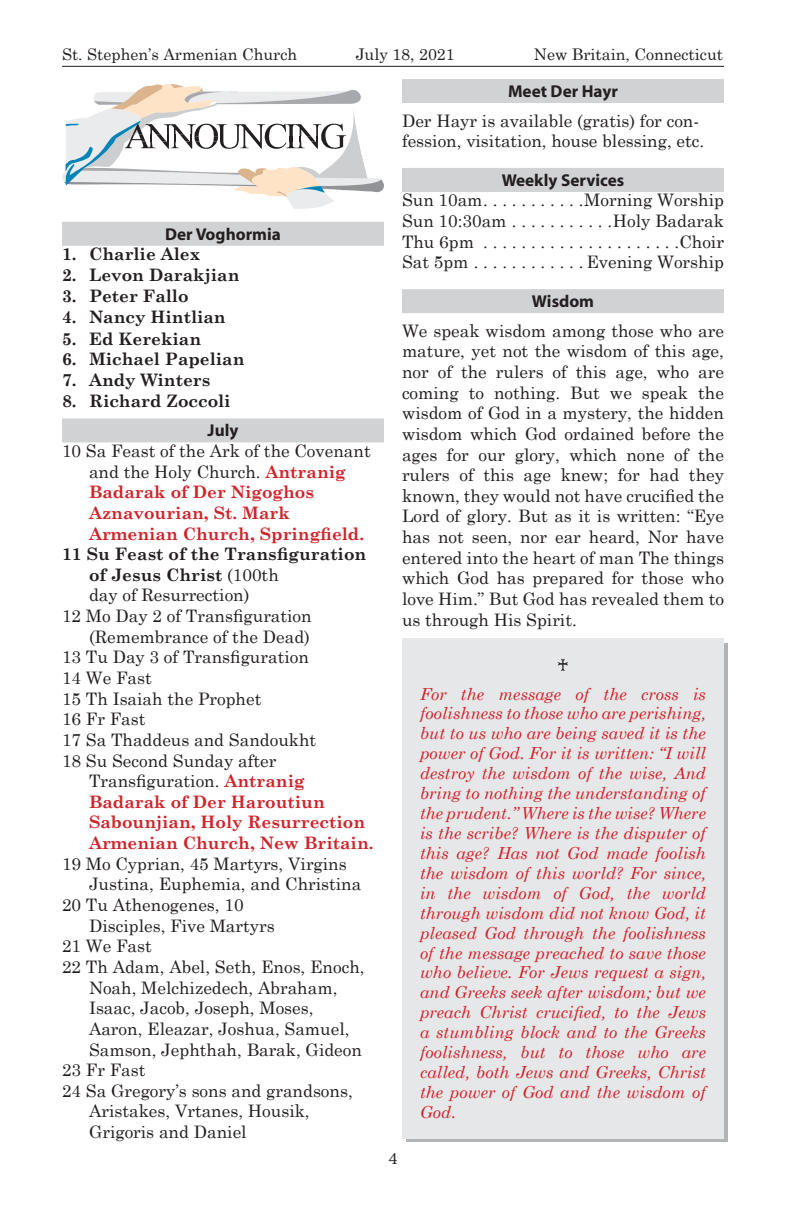
<style>
.page{position:relative;width:792px;height:1224px;background:#fff}
.page>*{position:absolute;margin:0;border:0;box-sizing:border-box;transform-origin:0 0}
.Calendar_Item{font:17.2px/20.6px "Century Schoolbook";color:#231f20}
.Body{font:17.2px/20.6px "Century Schoolbook";color:#231f20}
.Calendar_Item-2{font:700 17.2px/20.6px "Century Schoolbook";color:#d1232a}
.Calendar_Sunday{font:700 17.2px/20.6px "Century Schoolbook";color:#231f20}
.Head{font:700 17.2px "Myriad";color:#231f20}
.t1{font:italic 16.6px/20px "Century Schoolbook";color:#d1232a;text-align:justify}
.t2{font:16.6px "Barz GT Plain";color:#231f20}
.t3{font:16px "Century Schoolbook";color:#231f20}
.t4{font:16px "Barz GT Plain";color:#231f20}
.t5{font:16px "Bressay";color:#231f20}
.s1{font-weight:400;color:#231f20}
.s2{font-weight:400}
</style>
<div class="page">
<hr style="left:62px;top:66px;width:662px;height:1px;background:#231f20">
<div style="left:62px;top:222px;width:322px;height:24px;background:#d1d2d4"></div>
<div style="left:62px;top:418px;width:322px;height:24px;background:#d1d2d4"></div>
<svg style="left:62px;top:84px;width:322px;height:125px"></svg>
<div style="left:402px;top:79px;width:322px;height:24px;background:#d1d2d4"></div>
<div style="left:402px;top:168px;width:322px;height:24px;background:#d1d2d4"></div>
<div style="left:402px;top:289px;width:322px;height:24px;background:#d1d2d4"></div>
<div style="left:406px;top:643px;width:322px;height:499px;background:#b2b3b7"></div>
<div style="left:402px;top:638px;width:322px;height:500px;background:#e6e7e9"></div>
<p class="t3" style="left:62px;top:44px;width:237px">St. Stephen’s Armenian Church</p>
<p class="t3" style="left:534px;top:44px;width:191px">New Britain, Connecticut</p>
<p class="t4" style="left:356px;top:44px;width:101px">July 18, 2021</p>
<p class="Head" style="left:165px;top:225px;width:117px">Der Voghormia</p>
<p class="Calendar_Sunday" style="left:62px;top:244px;width:140px">1. Charlie Alex</p>
<p class="Calendar_Sunday" style="left:62px;top:264px;width:179px">2. Levon Darakjian</p>
<p class="Calendar_Sunday" style="left:62px;top:285px;width:128px">3. Peter Fallo</p>
<p class="Calendar_Sunday" style="left:62px;top:307px;width:165px">4. Nancy Hintlian</p>
<p class="Calendar_Sunday" style="left:62px;top:328px;width:141px">5. Ed Kerekian</p>
<p class="Calendar_Sunday" style="left:62px;top:349px;width:184px">6. Michael Papelian</p>
<p class="Calendar_Sunday" style="left:62px;top:369px;width:150px">7. Andy Winters</p>
<p class="Calendar_Sunday" style="left:62px;top:390px;width:170px">8. Richard Zoccoli</p>
<p class="Head" style="left:208px;top:422px;width:32px">July</p>
<p class="Calendar_Item-2" style="left:89px;top:440px;width:283px;text-indent:-27px"><span class="s1">10 Sa Feast of the Ark of the Covenant and the Holy Church.</span> Antranig<br>Badarak of Der Nigoghos<br>Aznavourian, St. Mark<br>Armenian Church, Springfield.</p>
<p class="Calendar_Sunday" style="left:89px;top:544px;width:279px;text-indent:-27px">11 Su Feast of the Transfiguration of Jesus Christ <span class="s2">(100th<br>day of Resurrection)</span></p>
<p class="Calendar_Item" style="left:62px;top:605px;width:251px;text-align:right">12 Mo Day 2 of Transfiguration (Remembrance of the Dead)</p>
<p class="Calendar_Item" style="left:62px;top:646px;width:248px">13 Tu Day 3 of Transfiguration</p>
<p class="Calendar_Item" style="left:62px;top:667px;width:91px">14 We Fast</p>
<p class="Calendar_Item" style="left:62px;top:688px;width:201px">15 Th Isaiah the Prophet</p>
<p class="Calendar_Item" style="left:62px;top:708px;width:85px">16 Fr Fast</p>
<p class="Calendar_Item" style="left:62px;top:729px;width:256px">17 Sa Thaddeus and Sandoukht</p>
<p class="Calendar_Item-2" style="left:89px;top:750px;width:286px;text-indent:-27px"><span class="s1">18 Su Second Sunday after<br>Transfiguration.</span> Antranig<br>Badarak of Der Haroutiun<br>Sabounjian, Holy Resurrection<br>Armenian Church, New Britain.</p>
<p class="Calendar_Item" style="left:89px;top:853px;width:274px;text-indent:-27px">19 Mo Cyprian, 45 Martyrs, Virgins<br>Justina, Euphemia, and Christina</p>
<p class="Calendar_Item" style="left:89px;top:894px;width:187px;text-indent:-27px">20 Tu Athenogenes, 10<br>Disciples, Five Martyrs</p>
<p class="Calendar_Item" style="left:62px;top:935px;width:91px">21 We Fast</p>
<p class="Calendar_Item" style="left:89px;top:956px;width:277px;text-indent:-27px">22 Th Adam, Abel, Seth, Enos, Enoch,<br>Noah, Melchizedech, Abraham,<br>Isaac, Jacob, Joseph, Moses,<br>Aaron, Eleazar, Joshua, Samuel,<br>Samson, Jephthah, Barak, Gideon</p>
<p class="Calendar_Item" style="left:62px;top:1059px;width:85px">23 Fr Fast</p>
<p class="Calendar_Item" style="left:89px;top:1080px;width:265px;text-indent:-27px">24 Sa Gregory’s sons and grandsons,<br>Aristakes, Vrtanes, Housik,<br>Grigoris and Daniel</p>
<p class="Head" style="left:508px;top:82px;width:111px">Meet Der Hayr</p>
<p class="Body" style="left:402px;top:110px;width:304px">Der Hayr is available (gratis) for con&shy;fession, visitation, house blessing, etc.</p>
<p class="Head" style="left:502px;top:171px;width:124px">Weekly Services</p>
<p class="Calendar_Item" style="left:402px;top:190px;width:87px">Sun 10am ..........</p>
<p class="Calendar_Item" style="left:584px;top:190px;width:141px">Morning Worship</p>
<p class="Calendar_Item" style="left:402px;top:210px;width:111px">Sun 10:30am ...........</p>
<p class="Calendar_Item" style="left:613px;top:210px;width:113px">Holy Badarak</p>
<p class="Calendar_Item" style="left:679px;top:231px;width:46px">Choir</p>
<p class="Calendar_Item" style="left:402px;top:251px;width:73px">Sat 5pm ............</p>
<p class="Calendar_Item" style="left:586px;top:251px;width:139px">Evening Worship</p>
<p class="Head" style="left:532px;top:292px;width:64px">Wisdom</p>
<p class="Body" style="left:402px;top:320px;width:324px;text-align:justify">We speak wisdom among those who are mature, yet not the wisdom of this age, nor of the rulers of this age, who are coming to nothing. But we speak the wisdom of God in a mystery, the hidden wisdom which God ordained before the ages for our glory, which none of the rulers of this age knew; for had they known, they would not have crucified the Lord of glory. But as it is written: “Eye has not seen, nor ear heard, Nor have entered into the heart of man The things which God has prepared for those who love Him.” But God has revealed them to us through His Spirit.</p>
<p class="t2" style="left:557px;top:654px;width:14px">♰</p>
<p class="t1" style="left:420px;top:683px;width:288px">For the message of the cross is foolishness to those who are perishing, but to us who are being saved it is the power of God. For it is written: “I will destroy the wisdom of the wise, And bring to nothing the understanding of the prudent.” Where is the wise? Where is the scribe? Where is the disputer of this age? Has not God made foolish the wisdom of this world? For since, in the wisdom of God, the world through wisdom did not know God, it pleased God through the foolishness of the message preached to save those who believe. For Jews request a sign, and Greeks seek after wisdom; but we preach Christ crucified, to the Jews a stumbling block and to the Greeks foolishness, but to those who are called, both Jews and Greeks, Christ the power of God and the wisdom of God.</p>
<p class="t5" style="left:389px;top:1149px;width:10px">4</p>
</div>
